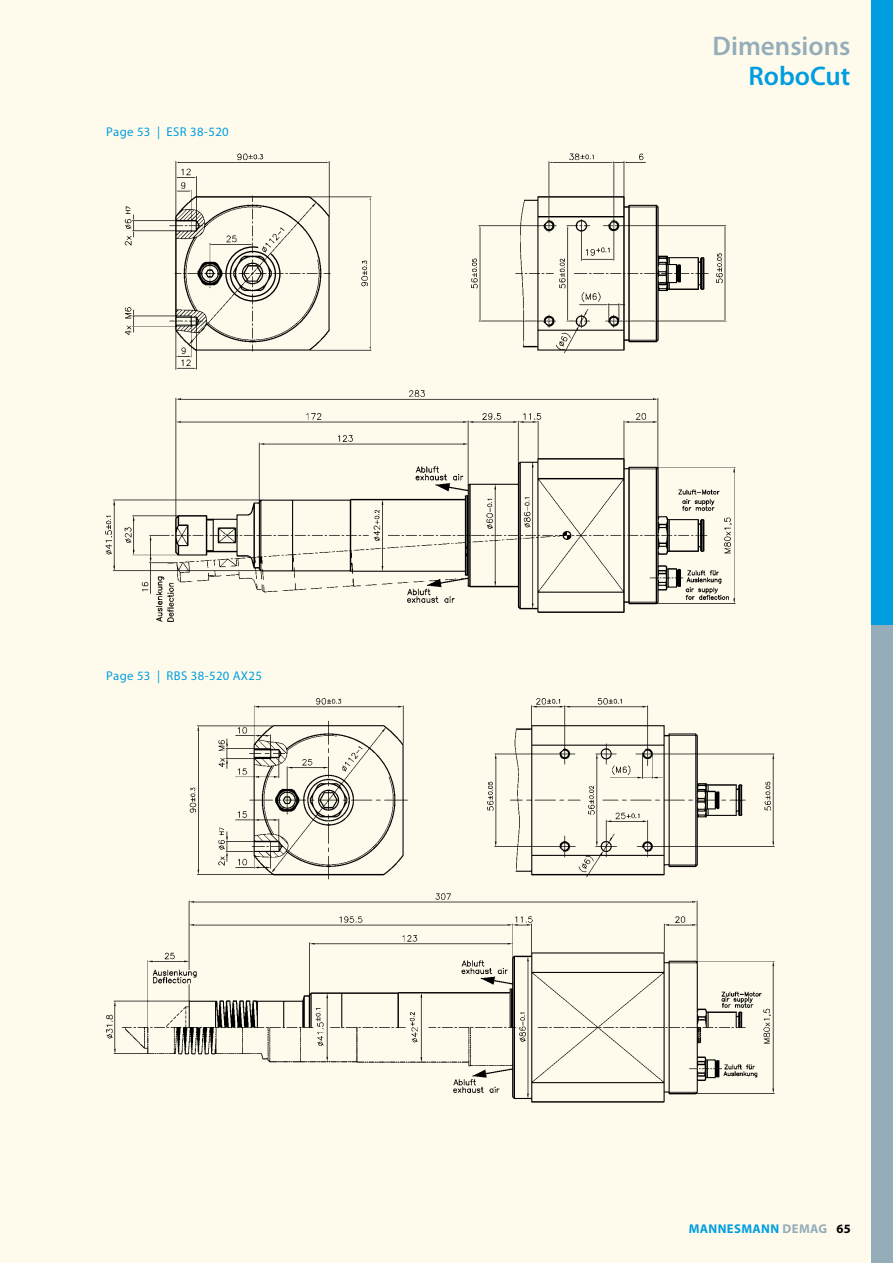
<style>
.page{position:relative;width:893px;height:1263px;background:#fffbec}
.page>*{position:absolute;margin:0;border:0;box-sizing:border-box;transform-origin:0 0}
.t1{font:600 27px "Myriad Pro";color:#94adb9}
.t2{font:600 27px "Myriad Pro";color:#009ee0}
.t3{font:12.75px "Myriad Pro";letter-spacing:.03em;color:#009ee0}
.t4{font:700 12.75px "Myriad Pro";letter-spacing:.03em;color:#009ee0}
.s1{color:#94adb9}
.s2{color:#000}
</style>
<div class="page">
<div style="left:872px;top:0;width:21px;height:625px;background:#009ee0"></div>
<div style="left:872px;top:625px;width:21px;height:638px;background:#94adb9"></div>
<img style="left:106px;top:698px;width:669px;height:405px">
<img style="left:105px;top:153px;width:631px;height:469px">
<svg style="left:225px;top:246px;width:56px;height:56px"></svg>
<div style="left:230px;top:251px;width:46px;height:46px;border:1px solid #000;border-radius:50%"></div>
<p class="t3" style="left:106px;top:124px;width:124px">Page 53 | ESR 38-520</p>
<p class="t3" style="left:106px;top:668px;width:157px">Page 53 | RBS 38-520 AX25</p>
<h1 class="t1" style="left:713px;top:29px;width:139px">Dimensions</h1>
<h1 class="t2" style="left:748px;top:59px;width:103px">RoboCut</h1>
<p class="t4" style="left:689px;top:1220px;width:163px">MANNESMANN <span class="s1">DEMAG</span> <span class="s2">65</span></p>
</div>
